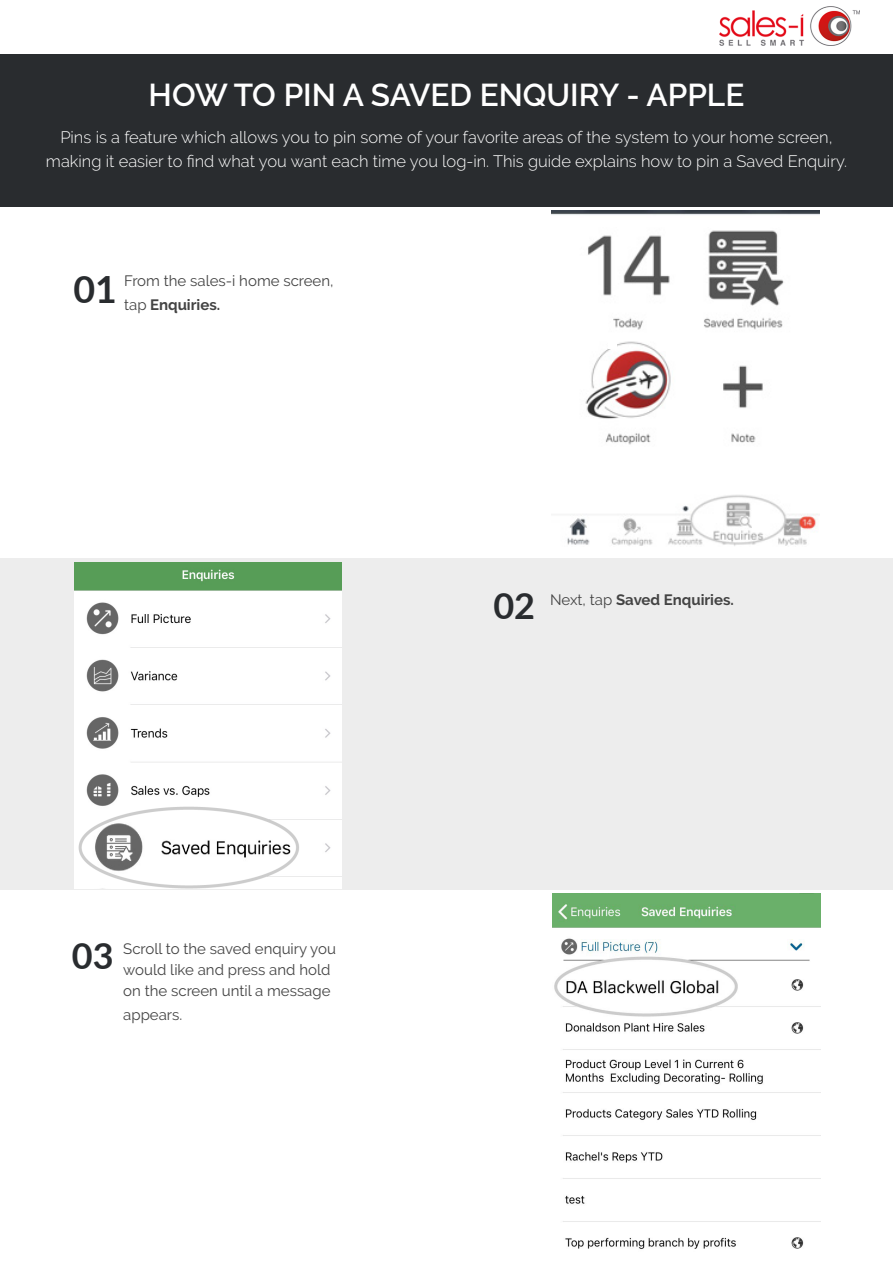
<style>
.page{position:relative;width:893px;height:1263px;background:#fff}
.page>*{position:absolute;margin:0;border:0;box-sizing:border-box;transform-origin:0 0}
.t1{font:700 37.5px "Lato";color:#292c2f}
.t2{font:700 36px "Lato";color:#292c2f}
.t3{font:600 31.5px "Raleway";color:#fff}
.t4{font:300 16.5px "Raleway";color:#fff}
.t5{font:15px/21px "Raleway";color:#434343}
.t6{font:700 15px "Raleway";color:#434343}
.s1{font-weight:400}
</style>
<div class="page">
<div style="left:0;top:558px;width:893px;height:332px;background:#ededed"></div>
<div style="left:0;top:54px;width:893px;height:152px;background:#292c2f"></div>
<img style="left:551px;top:210px;width:269px;height:336px">
<img style="left:74px;top:562px;width:268px;height:326px">
<img style="left:553px;top:893px;width:268px;height:356px">
<img style="left:719px;top:6px;width:140px;height:40px">
<div style="left:609px;top:340px;width:8px;height:9px;background:#fff"></div>
<p class="t3" style="left:149px;top:77px;width:597px">HOW TO PIN A SAVED ENQUIRY - APPLE</p>
<p class="t4" style="left:60px;top:128px;width:774px">Pins is a feature which allows you to pin some of your favorite areas of the system to your home screen,</p>
<p class="t4" style="left:46px;top:152px;width:803px">making it easier to find what you want each time you log-in. This guide explains how to pin a Saved Enquiry.</p>
<p class="t1" style="left:73px;top:261px;width:45px">01</p>
<p class="t5" style="left:124px;top:271px;width:211px">From the sales-i home screen,</p>
<p class="t6" style="left:124px;top:297px;width:98px"><span class="s1">tap</span> Enquiries.</p>
<p class="t2" style="left:72px;top:929px;width:43px">03</p>
<p class="t5" style="left:123px;top:938px;width:214px">Scroll to the saved enquiry you would like and press and hold on the screen until a message</p>
<p class="t5" style="left:123px;top:1004px;width:61px">appears.</p>
<p class="t2" style="left:493px;top:579px;width:43px">02</p>
<p class="t6" style="left:550px;top:591px;width:185px"><span class="s1">Next, tap</span> Saved Enquiries.</p>
</div>
